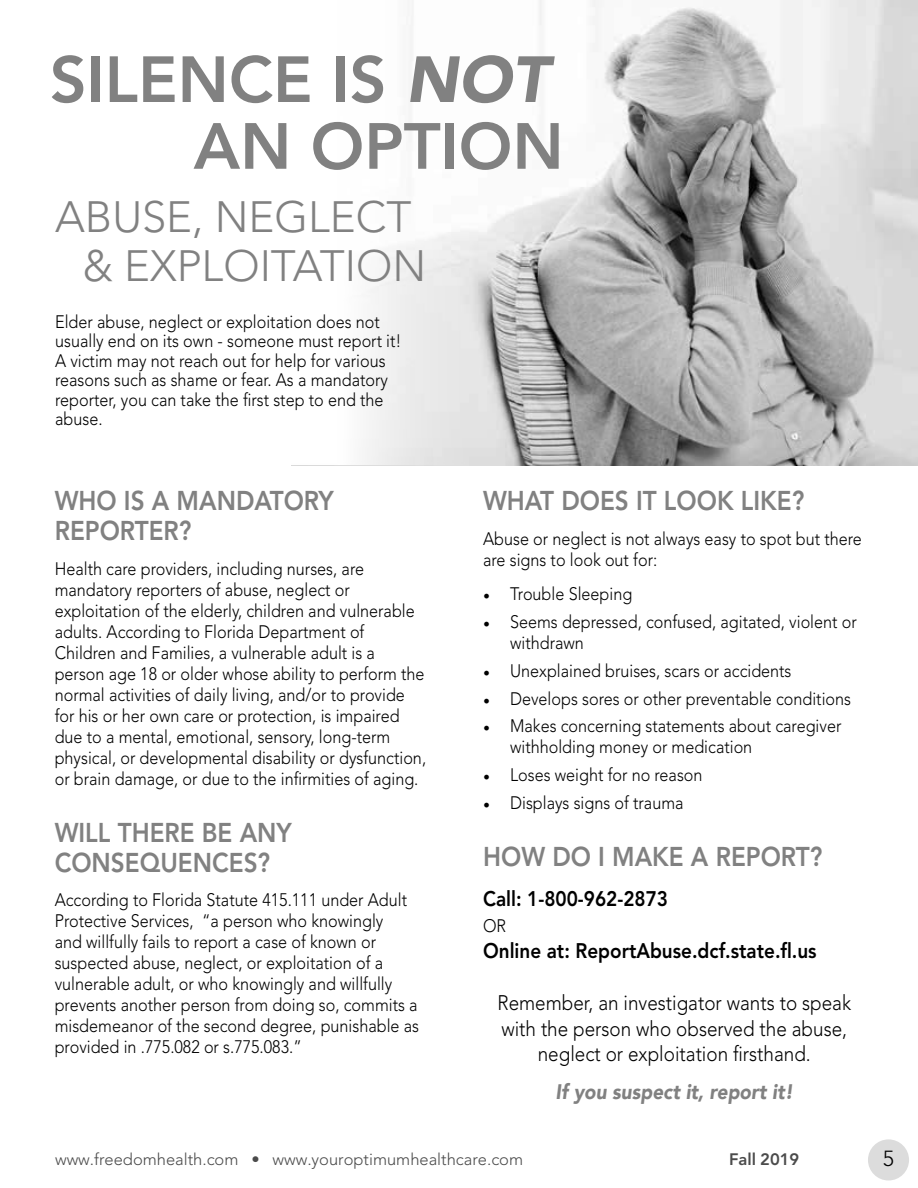
<style>
.page{position:relative;width:918px;height:1188px;background:#fff}
.page>*{position:absolute;margin:0;border:0;box-sizing:border-box;transform-origin:0 0}
.t1{font:800 64.5px "Avenir";color:#818181}
.t2{font:300 43.5px "Avenir";color:#818181}
.t3{font:800 27px/30px "Avenir";color:#818181;scale:.9 1}
.t4{font:300 21.6px "Avenir";color:#000}
.t5{font:300 21px/25.2px "Avenir";color:#000;text-align:center;scale:.9 1}
.t6{font:800 21px "Avenir";color:#000;scale:.9 1}
.t7{font:italic 900 21px "Avenir";color:#818181;scale:.9 1}
.t8{font:300 18px/21px "Avenir";color:#000;scale:.9 1}
.t9{font:300 16.5px "Avenir";color:#4b4b4b}
.t10{font:800 16.5px "Avenir";color:#4b4b4b}
.s1{font-weight:900;font-style:italic}
.s2{font-family:"Minion Pro";font-weight:400}
</style>
<div class="page">
<div style="left:868px;top:1139px;width:41px;height:41px;background:#d8d8d8;border-radius:50%"></div>
<img style="left:490px;top:0;width:428px;height:465px">
<p class="t1" style="left:50px;top:41px;width:501px">SILENCE IS <span class="s1">NOT</span></p>
<p class="t1" style="left:194px;top:108px;width:372px">AN OPTION</p>
<p class="t2" style="left:55px;top:191px;width:358px">ABUSE, NEGLECT</p>
<p class="t2" style="left:82px;top:241px;width:345px">&amp; EXPLOITATION</p>
<p class="t8" style="left:55px;top:312px;width:386px;line-height:19.5px">Elder abuse, neglect or exploitation does not usually end on its own - someone must report it!<br>A victim may not reach out for help for various reasons such as shame or fear. As a mandatory reporter, you can take the first step to end the abuse.</p>
<p class="t3" style="left:55px;top:486px;width:311px">WHO IS A MANDATORY<br>REPORTER?</p>
<p class="t8" style="left:55px;top:558px;width:414px">Health care providers, including nurses, are mandatory reporters of abuse, neglect or exploitation of the elderly, children and vulnerable adults. According to Florida Department of Children and Families, a vulnerable adult is a person age 18 or older whose ability to perform the normal activities of daily living, and/or to provide for his or her own care or protection, is impaired due to a mental, emotional, sensory, long-term physical, or developmental disability or dysfunction, or brain damage, or due to the infirmities of aging.</p>
<p class="t3" style="left:55px;top:818px;width:265px">WILL THERE BE ANY<br>CONSEQUENCES?</p>
<p class="t8" style="left:55px;top:890px;width:406px">According to Florida Statute 415.111 under Adult Protective Services, “a person who knowingly<br>and willfully fails to report a case of known or suspected abuse, neglect, or exploitation of a vulnerable adult, or who knowingly and willfully prevents another person from doing so, commits a misdemeanor of the second degree, punishable as provided in .775.082 or s.775.083.”</p>
<p class="t3" style="left:483px;top:486px;width:358px">WHAT DOES IT LOOK LIKE?</p>
<p class="t8" style="left:483px;top:528px;width:422px">Abuse or neglect is not always easy to spot but there are signs to look out for:</p>
<p class="t8" style="left:483px;top:584px;width:167px"><span class="s2">•</span> Trouble Sleeping</p>
<p class="t8" style="left:510px;top:612px;width:387px;text-indent:-27px"><span class="s2">•</span> Seems depressed, confused, agitated, violent or withdrawn</p>
<p class="t8" style="left:483px;top:660px;width:344px"><span class="s2">•</span> Unexplained bruises, scars or accidents</p>
<p class="t8" style="left:483px;top:688px;width:410px"><span class="s2">•</span> Develops sores or other preventable conditions</p>
<p class="t8" style="left:510px;top:716px;width:370px;text-indent:-27px"><span class="s2">•</span> Makes concerning statements about caregiver withholding money or medication</p>
<p class="t8" style="left:483px;top:765px;width:245px"><span class="s2">•</span> Loses weight for no reason</p>
<p class="t8" style="left:483px;top:792px;width:224px"><span class="s2">•</span> Displays signs of trauma</p>
<p class="t3" style="left:483px;top:842px;width:378px">HOW DO I MAKE A REPORT?</p>
<p class="t6" style="left:483px;top:886px;width:207px">Call: 1-800-962-2873</p>
<p class="t8" style="left:483px;top:915px;width:27px">OR</p>
<p class="t6" style="left:483px;top:938px;width:372px">Online at: ReportAbuse.dcf.state.fl.us</p>
<p class="t5" style="left:497px;top:991px;width:394px">Remember, an investigator wants to speak with the person who observed the abuse, neglect or exploitation firsthand.</p>
<p class="t7" style="left:556px;top:1075px;width:265px">If you suspect it, report it!</p>
<p class="t9" style="left:55px;top:1149px;width:470px">www.freedomhealth.com • www.youroptimumhealthcare.com</p>
<p class="t10" style="left:729px;top:1149px;width:72px">Fall 2019</p>
<p class="t4" style="left:883px;top:1146px;width:13px">5</p>
</div>
